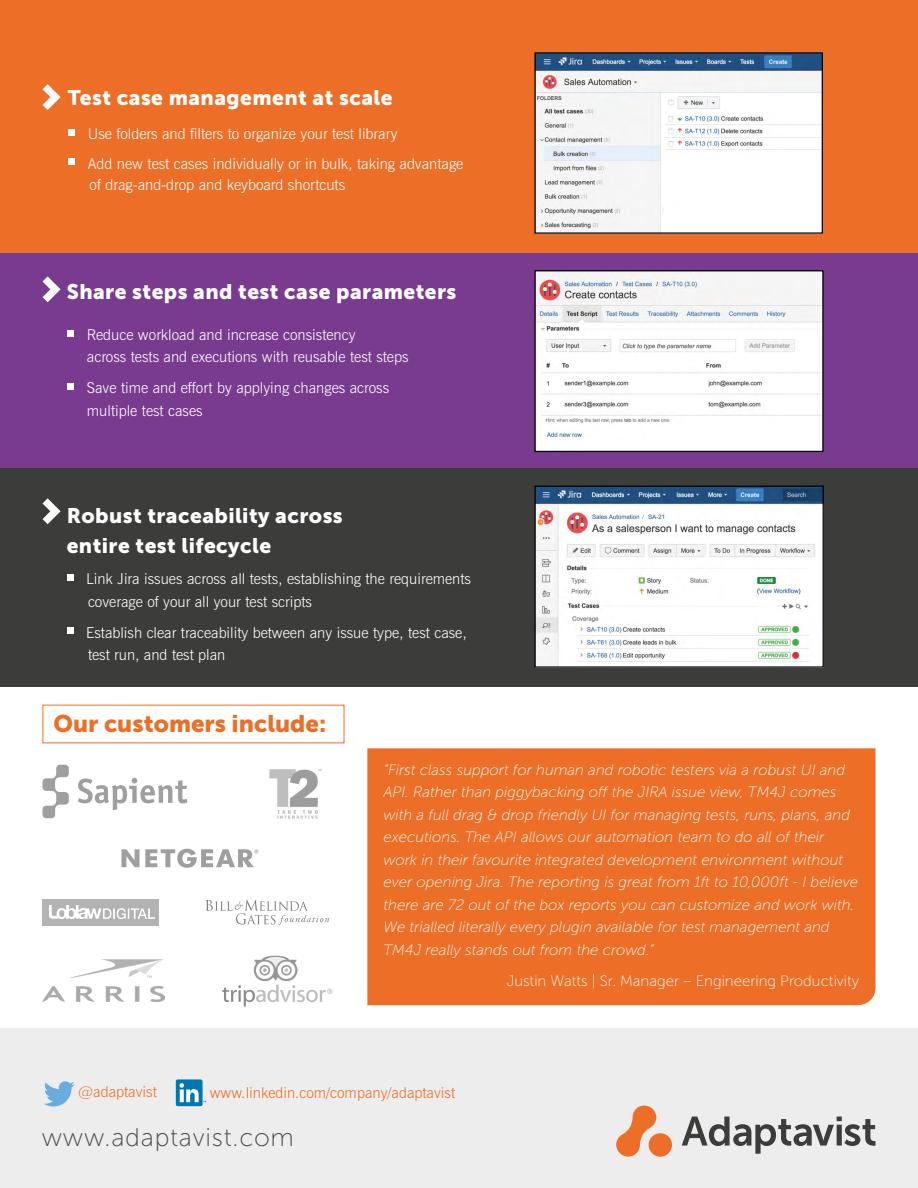
<style>
.page{position:relative;width:918px;height:1188px;background:#fff}
.page>*{position:absolute;margin:0;border:0;box-sizing:border-box;transform-origin:0 0}
.t1{font:25.5px "Museo Sans 100";letter-spacing:.03em;color:#4a4a49}
.t2{font:24px "Museo Sans 900";color:#ed6e26}
.t3{font:21px/30px "Museo Sans 900";letter-spacing:.02em;color:#fff}
.t4{font:italic 15px/22.5px "Museo Sans 100";color:#fff}
.t5{font:300 15px/22.5px "News Gothic BT";color:#fff}
.t6{font:300 15px "News Gothic BT";color:#ed6e26}
.t7{font:15px "Museo Sans 100";color:#fff}
</style>
<div class="page">
<div style="left:0;top:1029px;width:918px;height:159px;background:#ededed"></div>
<svg style="left:682px;top:1117px;width:193px;height:37px"></svg>
<div style="left:649px;top:1133px;width:23px;height:24px;background:#ed6e26;border-radius:50%"></div>
<svg style="left:616px;top:1105px;width:40px;height:52px"></svg>
<svg style="left:44px;top:1081px;width:31px;height:25px"></svg>
<div style="left:176px;top:1079px;width:27px;height:27px;background:#0076b3;border-radius:2px"></div>
<svg style="left:179px;top:1083px;width:27px;height:19px"></svg>
<div style="left:0;top:454px;width:918px;height:232px;background:#3c3c3b"></div>
<div style="left:0;top:0;width:918px;height:253px;background:#ed6e26"></div>
<div style="left:0;top:253px;width:918px;height:215px;background:#783b8f"></div>
<div style="left:68px;top:129px;width:7px;height:7px;background:#fff"></div>
<div style="left:68px;top:159px;width:7px;height:6px;background:#fff"></div>
<svg style="left:43px;top:84px;width:18px;height:26px"></svg>
<svg style="left:43px;top:276px;width:18px;height:26px"></svg>
<svg style="left:43px;top:498px;width:18px;height:26px"></svg>
<div style="left:68px;top:330px;width:6px;height:7px;background:#fff"></div>
<div style="left:68px;top:383px;width:6px;height:7px;background:#fff"></div>
<div style="left:67px;top:574px;width:7px;height:7px;background:#fff"></div>
<div style="left:67px;top:628px;width:7px;height:6px;background:#fff"></div>
<img style="left:536px;top:54px;width:285px;height:178px">
<div style="left:534px;top:52px;width:289px;height:182px;border:1px solid #000"></div>
<img style="left:536px;top:272px;width:286px;height:178px">
<div style="left:534px;top:270px;width:290px;height:182px;border:1px solid #000"></div>
<img style="left:536px;top:488px;width:286px;height:178px">
<div style="left:534px;top:486px;width:290px;height:182px;border:1px solid #000"></div>
<div style="left:367px;top:748px;width:508px;height:257px;background:#ed6e26"></div>
<img style="left:222px;top:955px;width:110px;height:52px">
<img style="left:269px;top:769px;width:53px;height:50px">
<svg style="left:121px;top:849px;width:138px;height:19px"></svg>
<img style="left:43px;top:960px;width:121px;height:42px">
<svg style="left:43px;top:765px;width:26px;height:53px"></svg>
<svg style="left:78px;top:778px;width:109px;height:32px"></svg>
<div style="left:43px;top:900px;width:116px;height:26px;background:#b3b3b3"></div>
<img style="left:50px;top:906px;width:105px;height:13px">
<svg style="left:206px;top:900px;width:123px;height:25px"></svg>
<h3 class="t3" style="left:68px;top:83px;width:326px">Test case management at scale</h3>
<p class="t5" style="left:88px;top:119px;width:377px;line-height:29.5px">Use folders and filters to organize your test library<br>Add new test cases individually or in bulk, taking advantage</p>
<p class="t5" style="left:90px;top:173px;width:257px">of drag-and-drop and keyboard shortcuts</p>
<h3 class="t3" style="left:67px;top:277px;width:391px">Share steps and test case parameters</h3>
<p class="t5" style="left:87px;top:323px;width:323px">Reduce workload and increase consistency<br>across tests and executions with reusable test steps</p>
<p class="t5" style="left:87px;top:377px;width:304px">Save time and effort by applying changes across multiple test cases</p>
<h3 class="t3" style="left:67px;top:500px;width:278px">Robust traceability across entire test lifecycle</h3>
<p class="t5" style="left:86px;top:567px;width:386px">Link Jira issues across all tests, establishing the requirements coverage of your all your test scripts</p>
<p class="t5" style="left:86px;top:621px;width:382px">Establish clear traceability between any issue type, test case, test run, and test plan</p>
<h2 class="t2" style="left:54px;top:710px;width:274px">Our customers include:</h2>
<p class="t4" style="left:384px;top:759px;width:476px">“First class support for human and robotic testers via a robust UI and API. Rather than piggybacking off the JIRA issue view, TM4J comes with a full drag &amp; drop friendly UI for managing tests, runs, plans, and executions. The API allows our automation team to do all of their work in their favourite integrated development environment without ever opening Jira. The reporting is great from 1ft to 10,000ft - I believe there are 72 out of the box reports you can customize and work with.<br>We trialled literally every plugin available for test management and TM4J really stands out from the crowd.”</p>
<p class="t7" style="left:507px;top:973px;width:354px">Justin Watts | Sr. Manager – Engineering Productivity</p>
<p class="t6" style="left:78px;top:1083px;width:80px">@adaptavist</p>
<p class="t6" style="left:210px;top:1083px;width:247px">www.linkedin.com/company/adaptavist</p>
<h1 class="t1" style="left:42px;top:1123px;width:254px">www.adaptavist.com</h1>
</div>
